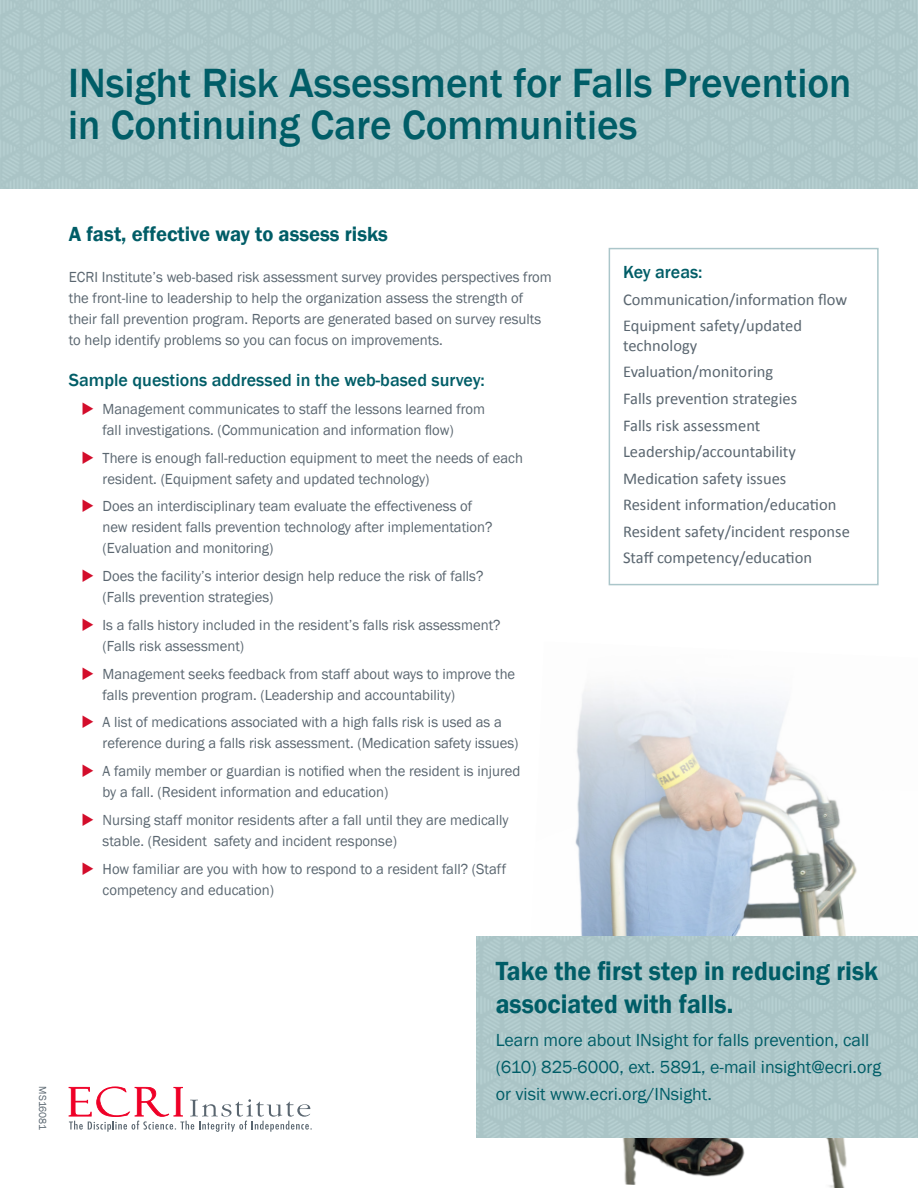
<style>
.page{position:relative;width:918px;height:1188px;background:#fff}
.page>*{position:absolute;margin:0;border:0;box-sizing:border-box;transform-origin:0 0}
.head{font:500 42px/42px "Franklin Gothic";color:#005d67}
.Subhead_white{font:600 27px/32.4px "Franklin Gothic";color:#005d67;scale:.95 1}
.subhead1{font:600 21px "Franklin Gothic";color:#005d67}
.Subhead_white-2{font:18px/27px "Franklin Gothic";color:#005d67}
.subhead2{font:500 18px "Franklin Gothic";color:#005d67}
.List_Paragraph{font:16.5px/19.8px "Calibri";color:#5a6670}
.body{font:15px/21px "Franklin Gothic";color:#5a6670}
.body-2{font:10.5px "Franklin Gothic";color:#5a6670}
</style>
<div class="page">
<img style="left:575px;top:690px;width:282px;height:498px">
<div style="left:476px;top:936px;width:442px;height:202px;background:#adc6c8"></div>
<img style="left:0;top:0;width:918px;height:189px">
<svg style="left:69px;top:1086px;width:243px;height:46px"></svg>
<div style="left:609px;top:248px;width:270px;height:337px;border:2px solid #abc6ca"></div>
<p class="head" style="left:68px;top:63px;width:785px">INsight Risk Assessment for Falls Prevention in Continuing Care Communities</p>
<p class="subhead1" style="left:69px;top:221px;width:321px">A fast, effective way to assess risks</p>
<p class="body" style="left:69px;top:267px;width:485px">ECRI Institute’s web-based risk assessment survey provides perspectives from the front-line to leadership to help the organization assess the strength of their fall prevention program. Reports are generated based on survey results to help identify problems so you can focus on improvements.</p>
<p class="subhead2" style="left:69px;top:369px;width:418px">Sample questions addressed in the web-based survey:</p>
<p class="body" style="left:103px;top:399px;width:384px">Management communicates to staff the lessons learned from fall investigations. (Communication and information flow)</p>
<p class="body" style="left:103px;top:447px;width:422px">There is enough fall-reduction equipment to meet the needs of each resident. (Equipment safety and updated technology)</p>
<p class="body" style="left:103px;top:496px;width:392px">Does an interdisciplinary team evaluate the effectiveness of new resident falls prevention technology after implementation? (Evaluation and monitoring)</p>
<p class="body" style="left:103px;top:566px;width:382px">Does the facility’s interior design help reduce the risk of falls? (Falls prevention strategies)</p>
<p class="body" style="left:103px;top:615px;width:400px">Is a falls history included in the resident’s falls risk assessment? (Falls risk assessment)</p>
<p class="body" style="left:103px;top:663px;width:414px">Management seeks feedback from staff about ways to improve the falls prevention program. (Leadership and accountability)</p>
<p class="body" style="left:103px;top:712px;width:418px">A list of medications associated with a high falls risk is used as a reference during a falls risk assessment. (Medication safety issues)</p>
<p class="body" style="left:103px;top:761px;width:419px">A family member or guardian is notified when the resident is injured by a fall. (Resident information and education)</p>
<p class="body" style="left:103px;top:810px;width:407px">Nursing staff monitor residents after a fall until they are medically stable. (Resident safety and incident response)</p>
<p class="body" style="left:103px;top:858px;width:405px">How familiar are you with how to respond to a resident fall? (Staff competency and education)</p>
<p class="subhead2" style="left:623px;top:261px;width:81px">Key areas:</p>
<p class="List_Paragraph" style="left:623px;top:289px;width:226px">Communication/information flow</p>
<p class="List_Paragraph" style="left:623px;top:315px;width:181px">Equipment safety/updated technology</p>
<p class="List_Paragraph" style="left:623px;top:362px;width:152px">Evaluation/monitoring</p>
<p class="List_Paragraph" style="left:623px;top:388px;width:176px">Falls prevention strategies</p>
<p class="List_Paragraph" style="left:623px;top:415px;width:139px">Falls risk assessment</p>
<p class="List_Paragraph" style="left:623px;top:441px;width:174px">Leadership/accountability</p>
<p class="List_Paragraph" style="left:623px;top:468px;width:165px">Medication safety issues</p>
<p class="List_Paragraph" style="left:623px;top:494px;width:215px">Resident information/education</p>
<p class="List_Paragraph" style="left:623px;top:521px;width:228px">Resident safety/incident response</p>
<p class="List_Paragraph" style="left:623px;top:547px;width:191px">Staff competency/education</p>
<p class="body-2" style="left:49px;top:1086px;width:45px;rotate:90deg">MS16081</p>
<p class="Subhead_white" style="left:496px;top:955px;width:404px">Take the first step in reducing risk associated with falls.</p>
<p class="Subhead_white-2" style="left:496px;top:1027px;width:387px">Learn more about INsight for falls prevention, call (610) 825-6000, ext. 5891, e-mail insight@ecri.org or visit www.ecri.org/INsight.</p>
</div>
